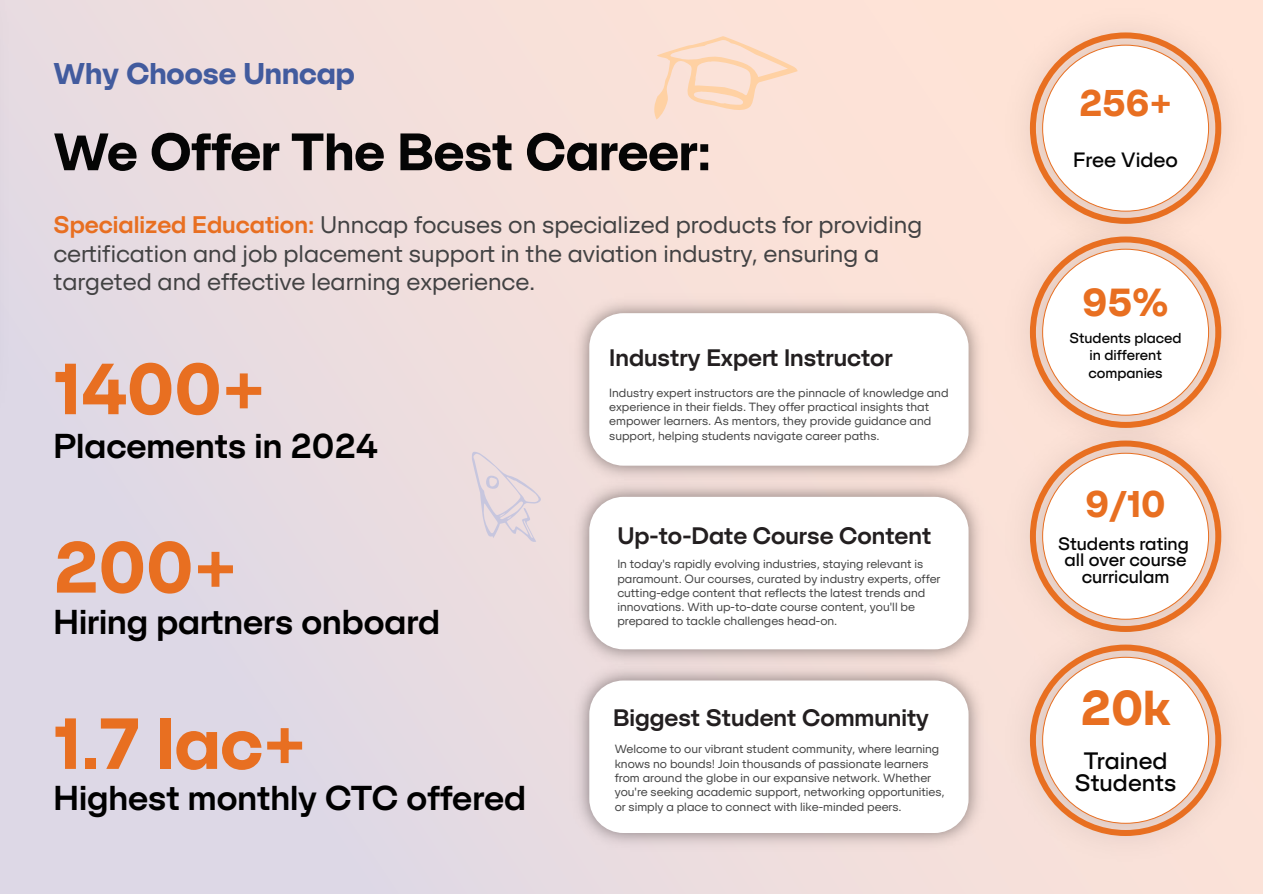
<style>
.page{position:relative;width:1263px;height:894px;background:#fff}
.page>*{position:absolute;margin:0;border:0;box-sizing:border-box;transform-origin:0 0}
.t1{font:72.15px "SFT Schrifted Sans TRIAL Var Var";color:#e86f21}
.t2{font:52.5px "SFT Schrifted Sans TRIAL Var Var";color:#050505}
.t3{font:48.9px "SFT Schrifted Sans TRIAL Var Var";color:#e86f21}
.t4{font:39.15px "SFT Schrifted Sans TRIAL Var Var";color:#e86f21}
.t5{font:37.2px "SFT Schrifted Sans TRIAL Var Var";color:#e86f21}
.t6{font:34.5px "SFT Schrifted Sans TRIAL Var Var";color:#000}
.t7{font:30px "SFT Schrifted Sans TRIAL Var Var";color:#425b9e}
.t8{font:24px/28.8px "SFT Schrifted Sans TRIAL Var Var";color:#424243}
.t9{font:23.85px "SFT Schrifted Sans TRIAL Var Var";color:#231f20}
.t10{font:23.7px/21.8px "SFT Schrifted Sans TRIAL Var Var";color:#050505;text-align:center}
.t11{font:20.7px "SFT Schrifted Sans TRIAL Var Var";color:#050505}
.t12{font:18px/16.5px "SFT Schrifted Sans TRIAL Var Var";color:#050505;text-align:center}
.t13{font:14.4px/17.4px "SFT Schrifted Sans TRIAL Var Var";color:#050505;text-align:center}
.t14{font:11.85px/14.2px "SFT Schrifted Sans TRIAL Var Var";color:#444}
.s1{color:#e86f21}
</style>
<div class="page">
<div style="left:0;top:0;width:1263px;height:894px;background:linear-gradient(to right,#e1d9e4,#ffe3d5)"></div>
<img style="left:566px;top:290px;width:418px;height:184px">
<div style="left:589px;top:313px;width:379px;height:152px;background:#fff;border-radius:34px"></div>
<img style="left:566px;top:474px;width:418px;height:183px">
<div style="left:589px;top:497px;width:379px;height:152px;background:#fff;border-radius:34px"></div>
<img style="left:566px;top:657px;width:418px;height:198px">
<div style="left:589px;top:680px;width:379px;height:153px;background:#fff;border-radius:34px"></div>
<img style="left:984px;top:0;width:279px;height:190px">
<div style="left:1043px;top:45px;width:165px;height:166px;background:#fff;border-radius:50%"></div>
<div style="left:1030px;top:32px;width:191px;height:192px;border:6px solid #e86f21;border-radius:50%"></div>
<img style="left:984px;top:474px;width:279px;height:124px">
<div style="left:1043px;top:453px;width:165px;height:166px;background:#fff;border-radius:50%"></div>
<img style="left:984px;top:598px;width:279px;height:284px">
<div style="left:1043px;top:657px;width:165px;height:166px;background:#fff;border-radius:50%"></div>
<div style="left:1030px;top:644px;width:191px;height:192px;border:6px solid #e86f21;border-radius:50%"></div>
<img style="left:984px;top:190px;width:279px;height:284px">
<div style="left:1043px;top:249px;width:165px;height:166px;background:#fff;border-radius:50%"></div>
<div style="left:1030px;top:236px;width:191px;height:192px;border:6px solid #e86f21;border-radius:50%"></div>
<svg style="left:653px;top:36px;width:145px;height:84px;background:#fbdecc"></svg>
<svg style="left:472px;top:451px;width:70px;height:91px;background:#e8d9dd"></svg>
<div style="left:0;top:0;width:29px;height:571px;background:#dfd8e4"></div>
<img style="left:0;top:886px;width:29px;height:8px">
<h3 class="t7" style="left:54px;top:54px;width:303px">Why Choose Unncap</h3>
<h2 class="t2" style="left:54px;top:118px;width:659px">We Offer The Best Career:</h2>
<h3 class="t8" style="left:54px;top:210px;width:870px"><span class="s1">Specialized Education:</span> Unncap focuses on specialized products for providing certification and job placement support in the aviation industry, ensuring a targeted and effective learning experience.</h3>
<h1 class="t1" style="left:54px;top:343px;width:214px">1400+</h1>
<h3 class="t6" style="left:54px;top:423px;width:326px">Placements in 2024</h3>
<h1 class="t1" style="left:54px;top:521px;width:185px">200+</h1>
<h3 class="t6" style="left:54px;top:600px;width:388px">Hiring partners onboard</h3>
<h1 class="t1" style="left:54px;top:697px;width:255px">1.7 lac+</h1>
<h3 class="t6" style="left:54px;top:776px;width:474px">Highest monthly CTC offered</h3>
<h3 class="t9" style="left:609px;top:342px;width:285px">Industry Expert Instructor</h3>
<p class="t14" style="left:609px;top:385px;width:341px">Industry expert instructors are the pinnacle of knowledge and experience in their fields. They offer practical insights that empower learners. As mentors, they provide guidance and support, helping students navigate career paths.</p>
<h3 class="t9" style="left:617px;top:520px;width:315px">Up-to-Date Course Content</h3>
<p class="t14" style="left:617px;top:556px;width:325px">In today's rapidly evolving industries, staying relevant is paramount. Our courses, curated by industry experts, offer cutting-edge content that reflects the latest trends and innovations. With up-to-date course content, you'll be prepared to tackle challenges head-on.</p>
<h3 class="t9" style="left:613px;top:702px;width:317px">Biggest Student Community</h3>
<p class="t14" style="left:615px;top:741px;width:332px">Welcome to our vibrant student community, where learning knows no bounds! Join thousands of passionate learners from around the globe in our expansive network. Whether you're seeking academic support, networking opportunities, or simply a place to connect with like-minded peers.</p>
<h3 class="t5" style="left:1079px;top:79px;width:95px">256+</h3>
<h3 class="t11" style="left:1073px;top:146px;width:106px">Free Video</h3>
<h3 class="t4" style="left:1082px;top:278px;width:88px">95%</h3>
<p class="t13" style="left:1069px;top:329px;width:114px">Students placed in different companies</p>
<h3 class="t5" style="left:1085px;top:480px;width:82px">9/10</h3>
<h3 class="t12" style="left:1058px;top:535px;width:132px">Students rating all over course curriculam</h3>
<h3 class="t3" style="left:1080px;top:677px;width:92px">20k</h3>
<h3 class="t10" style="left:1075px;top:749px;width:103px">Trained<br>Students</h3>
</div>
